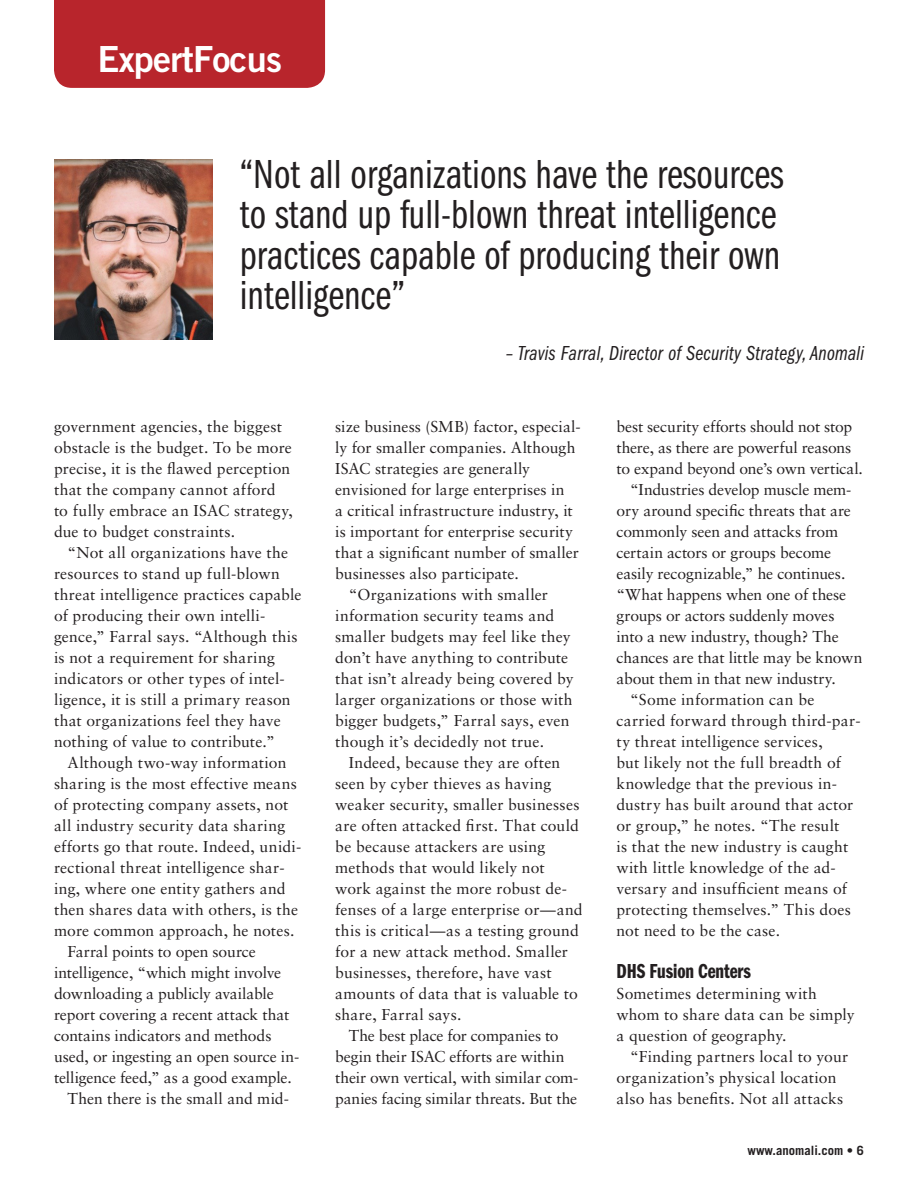
<style>
.page{position:relative;width:918px;height:1188px;background:#fff}
.page>*{position:absolute;margin:0;border:0;box-sizing:border-box;transform-origin:0 0}
.pullqoute-copy{font:42px/40.5px "ITC Franklin Gothic Std Bk Cp";color:#231f20}
.Copy_head{font:36px "Trade Gothic LT Std Bd 2";letter-spacing:-.02em;color:#fff}
.pullqoute-byline{font:21px "ITC Franklin Gothic Std Bk Cp It";letter-spacing:.01em;color:#231f20}
.copy-subhead{font:21px "ITC Franklin Gothic Std Dm Cp";letter-spacing:-.005em;color:#231f20}
.t1{font:15.75px/21px "Sabon LT Std";letter-spacing:.005em;color:#231f20}
.t2{font:15.75px/21px "Sabon LT Std";letter-spacing:-.015em;color:#231f20}
.t3{font:700 12.75px "Trade Gothic LT Std";color:#231f20}
</style>
<div class="page">
<img style="left:54px;top:159px;width:159px;height:181px">
<div style="left:54px;top:0;width:271px;height:88px;background:#b8252c"></div>
<p class="Copy_head" style="left:97px;top:37px;width:186px">ExpertFocus</p>
<p class="pullqoute-copy" style="left:240px;top:155px;width:546px">“Not all organizations have the resources to stand up full-blown threat intelligence practices capable of producing their own intelligence”</p>
<p class="pullqoute-byline" style="left:506px;top:342px;width:360px">– Travis Farral, Director of Security Strategy, Anomali</p>
<p class="t1" style="left:54px;top:416px;width:240px">government agencies, the biggest obstacle is the budget. To be more precise, it is the flawed perception that the company cannot afford to fully embrace an ISAC strategy, due to budget constraints.</p>
<p class="t1" style="left:54px;top:542px;width:249px;text-indent:14px">“Not all organizations have the resources to stand up full-blown threat intelligence practices capable of producing their own intelli&shy;gence,” Farral says. “Although this is not a requirement for sharing indicators or other types of intel&shy;ligence, it is still a primary reason that organizations feel they have nothing of value to contribute.”</p>
<p class="t1" style="left:54px;top:752px;width:249px;text-indent:14px">Although two-way information sharing is the most effective means of protecting company assets, not all industry security data sharing efforts go that route. Indeed, unidi&shy;rectional threat intelligence shar&shy;ing, where one entity gathers and then shares data with others, is the more common approach, he notes.</p>
<p class="t1" style="left:54px;top:941px;width:247px;text-indent:14px">Farral points to open source intelligence, “which might involve downloading a publicly available report covering a recent attack that contains indicators and methods used, or ingesting an open source in&shy;telligence feed,” as a good example.</p>
<p class="t1" style="left:68px;top:1088px;width:223px">Then there is the small and mid-</p>
<p class="t1" style="left:335px;top:416px;width:247px">size business (SMB) factor, especial&shy;ly for smaller companies. Although ISAC strategies are generally envisioned for large enterprises in<br>a critical infrastructure industry, it is important for enterprise security that a significant number of smaller businesses also participate.</p>
<p class="t1" style="left:335px;top:584px;width:240px;text-indent:14px">“Organizations with smaller information security teams and smaller budgets may feel like they don’t have anything to contribute that isn’t already being covered by larger organizations or those with bigger budgets,” Farral says, even though it’s decidedly not true.</p>
<p class="t1" style="left:335px;top:752px;width:249px;text-indent:14px">Indeed, because they are often seen by cyber thieves as having weaker security, smaller businesses are often attacked first. That could be because attackers are using methods that would likely not work against the more robust de&shy;fenses of a large enterprise or—and this is critical—as a testing ground for a new attack method. Smaller businesses, therefore, have vast amounts of data that is valuable to share, Farral says.</p>
<p class="t1" style="left:335px;top:1025px;width:245px;text-indent:14px">The best place for companies to begin their ISAC efforts are within their own vertical, with similar com&shy;panies facing similar threats. But the</p>
<p class="t2" style="left:616px;top:416px;width:248px">best security efforts should not stop there, as there are powerful reasons to expand beyond one’s own vertical.</p>
<p class="t1" style="left:616px;top:479px;width:248px;text-indent:14px">“Industries develop muscle mem&shy;ory around specific threats that are commonly seen and attacks from certain actors or groups become easily recognizable,” he continues. “What happens when one of these groups or actors suddenly moves into a new industry, though? The chances are that little may be known about them in that new industry.</p>
<p class="t1" style="left:616px;top:689px;width:246px;text-indent:14px">“Some information can be carried forward through third-par&shy;ty threat intelligence services,<br>but likely not the full breadth of knowledge that the previous in&shy;dustry has built around that actor or group,” he notes. “The result<br>is that the new industry is caught with little knowledge of the ad&shy;versary and insufficient means of protecting themselves.” This does not need to be the case.</p>
<p class="copy-subhead" style="left:616px;top:959px;width:136px">DHS Fusion Centers</p>
<p class="t1" style="left:616px;top:983px;width:240px">Sometimes determining with whom to share data can be simply a question of geography.</p>
<p class="t1" style="left:616px;top:1046px;width:233px;text-indent:14px">“Finding partners local to your organization’s physical location also has benefits. Not all attacks</p>
<p class="t3" style="left:747px;top:1143px;width:118px">www.anomali.com • 6</p>
</div>
